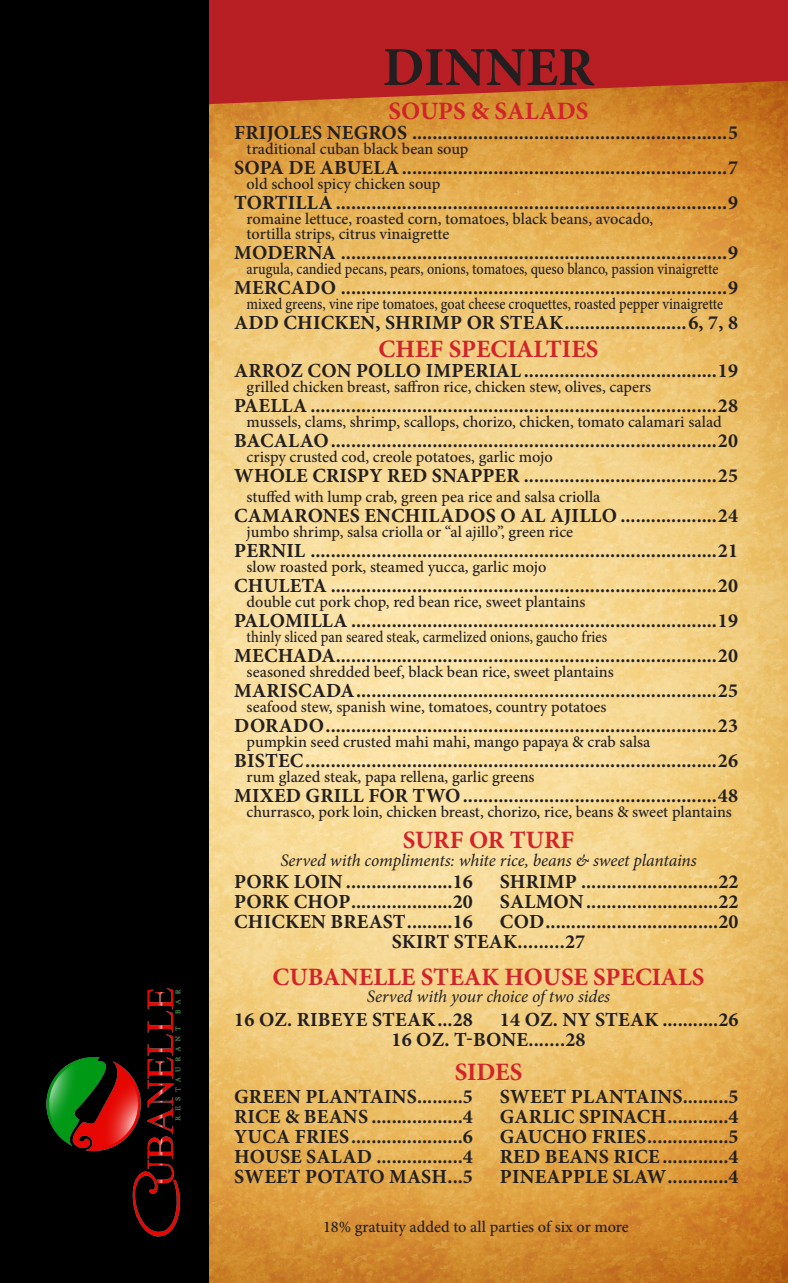
<style>
.page{position:relative;width:788px;height:1283px;background:#fff}
.page>*{position:absolute;margin:0;border:0;box-sizing:border-box;transform-origin:0 0}
.t1{font:700 55px "Minion Pro";color:#231f20}
.t2{font:700 25px "Minion Pro";color:#d1232a}
.t3{font:700 20px "Minion Pro";letter-spacing:.01em;color:#231f20}
.t4{font:italic 17.5px "Minion Pro";letter-spacing:-.005em;color:#231f20}
.t5{font:500 16.25px "Minion Pro";color:#231f20}
.t6{font:500 16.25px "Minion Pro";color:#231f20;scale:.87 1}
.t7{font:500 16.25px "Minion Pro";color:#231f20;scale:.89 1}
</style>
<div class="page">
<img style="left:209px;top:112px;width:579px;height:1170px">
<svg style="left:209px;top:0;width:579px;height:112px;background:#bb3025"></svg>
<div style="left:0;top:0;width:209px;height:1282px;background:#000"></div>
<img style="left:46px;top:988px;width:134px;height:249px">
<p class="t1" style="left:382px;top:29px;width:213px">DINNER</p>
<p class="t2" style="left:388px;top:94px;width:201px">SOUPS &amp; SALADS</p>
<p class="t3" style="left:234px;top:119px;width:505px">FRIJOLES NEGROS ..............................................................5</p>
<p class="t5" style="left:246px;top:138px;width:223px">traditional cuban black bean soup</p>
<p class="t3" style="left:234px;top:154px;width:505px">SOPA DE ABUELA................................................................7</p>
<p class="t5" style="left:246px;top:173px;width:195px">old school spicy chicken soup</p>
<p class="t3" style="left:234px;top:189px;width:505px">TORTILLA .............................................................................9</p>
<p class="t5" style="left:246px;top:208px;width:408px">romaine lettuce, roasted corn, tomatoes, black beans, avocado,</p>
<p class="t5" style="left:246px;top:223px;width:204px">tortilla strips, citrus vinaigrette</p>
<p class="t3" style="left:234px;top:239px;width:505px">MODERNA ............................................................................9</p>
<p class="t6" style="left:246px;top:258px;width:543px">arugula, candied pecans, pears, onions, tomatoes, queso blanco, passion vinaigrette</p>
<p class="t3" style="left:234px;top:274px;width:505px">MERCADO ............................................................................9</p>
<p class="t6" style="left:246px;top:293px;width:549px">mixed greens, vine ripe tomatoes, goat cheese croquettes, roasted pepper vinaigrette</p>
<p class="t3" style="left:234px;top:309px;width:505px">ADD CHICKEN, SHRIMP OR STEAK........................6, 7, 8</p>
<p class="t2" style="left:378px;top:331px;width:221px">CHEF SPECIALTIES</p>
<p class="t3" style="left:234px;top:356px;width:505px">ARROZ CON POLLO IMPERIAL......................................19</p>
<p class="t5" style="left:246px;top:376px;width:406px">grilled chicken breast, saffron rice, chicken stew, olives, capers</p>
<p class="t3" style="left:234px;top:391px;width:505px">PAELLA ................................................................................28</p>
<p class="t5" style="left:246px;top:411px;width:476px">mussels, clams, shrimp, scallops, chorizo, chicken, tomato calamari salad</p>
<p class="t3" style="left:234px;top:426px;width:505px">BACALAO............................................................................20</p>
<p class="t5" style="left:246px;top:446px;width:308px">crispy crusted cod, creole potatoes, garlic mojo</p>
<p class="t3" style="left:234px;top:461px;width:505px">WHOLE CRISPY RED SNAPPER ......................................25</p>
<p class="t5" style="left:246px;top:486px;width:355px">stuffed with lump crab, green pea rice and salsa criolla</p>
<p class="t3" style="left:234px;top:501px;width:505px">CAMARONES ENCHILADOS O AL AJILLO ...................24</p>
<p class="t5" style="left:246px;top:521px;width:328px">jumbo shrimp, salsa criolla or “al ajillo”, green rice</p>
<p class="t3" style="left:234px;top:536px;width:505px">PERNIL ................................................................................21</p>
<p class="t5" style="left:246px;top:556px;width:301px">slow roasted pork, steamed yucca, garlic mojo</p>
<p class="t3" style="left:234px;top:571px;width:505px">CHULETA ............................................................................20</p>
<p class="t5" style="left:246px;top:591px;width:340px">double cut pork chop, red bean rice, sweet plantains</p>
<p class="t3" style="left:234px;top:606px;width:505px">PALOMILLA ........................................................................19</p>
<p class="t7" style="left:246px;top:626px;width:406px">thinly sliced pan seared steak, carmelized onions, gaucho fries</p>
<p class="t3" style="left:234px;top:641px;width:505px">MECHADA...........................................................................20</p>
<p class="t5" style="left:246px;top:661px;width:368px">seasoned shredded beef, black bean rice, sweet plantains</p>
<p class="t3" style="left:234px;top:676px;width:505px">MARISCADA.......................................................................25</p>
<p class="t5" style="left:246px;top:696px;width:361px">seafood stew, spanish wine, tomatoes, country potatoes</p>
<p class="t3" style="left:234px;top:711px;width:505px">DORADO.............................................................................23</p>
<p class="t5" style="left:246px;top:731px;width:405px">pumpkin seed crusted mahi mahi, mango papaya &amp; crab salsa</p>
<p class="t3" style="left:234px;top:746px;width:505px">BISTEC.................................................................................26</p>
<p class="t5" style="left:246px;top:766px;width:289px">rum glazed steak, papa rellena, garlic greens</p>
<p class="t3" style="left:234px;top:781px;width:505px">MIXED GRILL FOR TWO..................................................48</p>
<p class="t5" style="left:246px;top:801px;width:487px">churrasco, pork loin, chicken breast, chorizo, rice, beans &amp; sweet plantains</p>
<p class="t2" style="left:402px;top:822px;width:173px">SURF OR TURF</p>
<p class="t4" style="left:280px;top:848px;width:418px">Served with compliments: white rice, beans &amp; sweet plantains</p>
<p class="t3" style="left:234px;top:867px;width:240px">PORK LOIN .....................16</p>
<p class="t3" style="left:234px;top:887px;width:240px">PORK CHOP....................20</p>
<p class="t3" style="left:234px;top:907px;width:240px">CHICKEN BREAST.........16</p>
<p class="t3" style="left:500px;top:867px;width:240px">SHRIMP ...........................22</p>
<p class="t3" style="left:500px;top:887px;width:240px">SALMON..........................22</p>
<p class="t3" style="left:500px;top:907px;width:240px">COD..................................20</p>
<p class="t3" style="left:392px;top:927px;width:195px">SKIRT STEAK.........27</p>
<p class="t2" style="left:272px;top:959px;width:433px">CUBANELLE STEAK HOUSE SPECIALS</p>
<p class="t4" style="left:367px;top:984px;width:245px">Served with your choice of two sides</p>
<p class="t3" style="left:391px;top:1025px;width:195px">16 OZ. T-BONE.......28</p>
<p class="t2" style="left:454px;top:1054px;width:69px">SIDES</p>
<p class="t3" style="left:234px;top:1005px;width:240px">16 OZ. RIBEYE STEAK...28</p>
<p class="t3" style="left:500px;top:1005px;width:240px">14 OZ. NY STEAK ...........26</p>
<p class="t3" style="left:234px;top:1082px;width:240px">GREEN PLANTAINS.........5</p>
<p class="t3" style="left:234px;top:1102px;width:240px">RICE &amp; BEANS ..................4</p>
<p class="t3" style="left:234px;top:1122px;width:240px">YUCA FRIES......................6</p>
<p class="t3" style="left:234px;top:1142px;width:240px">HOUSE SALAD .................4</p>
<p class="t3" style="left:234px;top:1162px;width:240px">SWEET POTATO MASH...5</p>
<p class="t3" style="left:500px;top:1082px;width:240px">SWEET PLANTAINS.........5</p>
<p class="t3" style="left:500px;top:1102px;width:240px">GARLIC SPINACH............4</p>
<p class="t3" style="left:500px;top:1122px;width:240px">GAUCHO FRIES................5</p>
<p class="t3" style="left:500px;top:1142px;width:240px">RED BEANS RICE.............4</p>
<p class="t3" style="left:500px;top:1162px;width:240px">PINEAPPLE SLAW............4</p>
<p class="t5" style="left:323px;top:1216px;width:307px">18% gratuity added to all parties of six or more</p>
</div>
